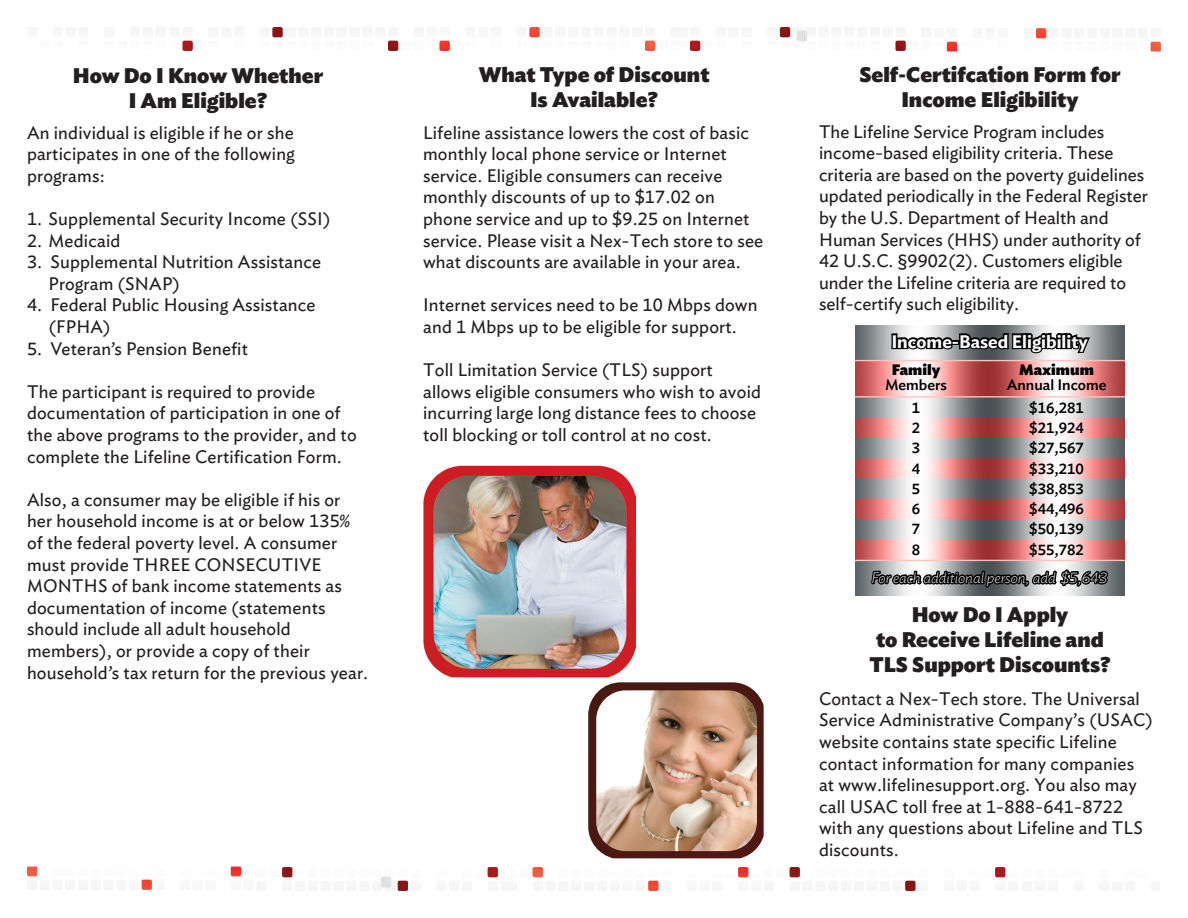
<style>
.page{position:relative;width:1188px;height:918px;background:#fff}
.page>*{position:absolute;margin:0;border:0;box-sizing:border-box;transform-origin:0 0}
.t1{font:900 21px "Ideal Sans";color:#231f20}
.t2{font:18px/21.6px "Ideal Sans";letter-spacing:.01em;color:#231f20}
.t3{font:600 18px "Ideal Sans";color:#fff}
.t4{font:500 15px "Ideal Sans";color:#000}
.t5{font:italic 200 15px "Ideal Sans";color:#fff}
.t6{font:900 15px "Ideal Sans";color:#000}
</style>
<div class="page">
<svg style="left:1036px;top:28px;width:125px;height:23px"></svg>
<svg style="left:105px;top:27px;width:138px;height:24px"></svg>
<svg style="left:60px;top:27px;width:27px;height:1px"></svg>
<svg style="left:529px;top:27px;width:221px;height:24px"></svg>
<svg style="left:261px;top:27px;width:189px;height:24px"></svg>
<svg style="left:768px;top:27px;width:190px;height:24px"></svg>
<svg style="left:27px;top:867px;width:125px;height:23px"></svg>
<svg style="left:995px;top:867px;width:49px;height:24px"></svg>
<svg style="left:487px;top:867px;width:172px;height:24px"></svg>
<svg style="left:738px;top:867px;width:178px;height:24px"></svg>
<svg style="left:230px;top:867px;width:178px;height:24px"></svg>
<svg style="left:588px;top:682px;width:176px;height:176px;background:#6b433e"></svg>
<img style="left:596px;top:690px;width:161px;height:161px">
<img style="left:855px;top:325px;width:270px;height:270px">
<svg style="left:869px;top:331px;width:241px;height:265px"></svg>
<img style="left:423px;top:465px;width:212px;height:212px">
<p class="t1" style="left:73px;top:58px;width:252px">How Do I Know Whether</p>
<p class="t1" style="left:129px;top:83px;width:140px">I Am Eligible?</p>
<p class="t2" style="left:27px;top:120px;width:269px;text-align:justify">An individual is eligible if he or she participates in one of the following programs:</p>
<p class="t2" style="left:27px;top:207px;width:305px">1. Supplemental Security Income (SSI)</p>
<p class="t2" style="left:27px;top:228px;width:95px">2. Medicaid</p>
<p class="t2" style="left:49px;top:250px;width:274px;text-indent:-22px">3. Supplemental Nutrition Assistance<br>Program (SNAP)</p>
<p class="t2" style="left:49px;top:293px;width:269px;text-indent:-22px">4. Federal Public Housing Assistance (FPHA)</p>
<p class="t2" style="left:27px;top:336px;width:223px">5. Veteran’s Pension Benefit</p>
<p class="t2" style="left:27px;top:379px;width:331px">The participant is required to provide documentation of participation in one of the above programs to the provider, and to complete the Lifeline Certification Form.</p>
<p class="t2" style="left:27px;top:487px;width:343px">Also, a consumer may be eligible if his or her household income is at or below 135% of the federal poverty level. A consumer must provide THREE CONSECUTIVE MONTHS of bank income statements as documentation of income (statements should include all adult household members), or provide a copy of their household’s tax return for the previous year.</p>
<p class="t1" style="left:479px;top:58px;width:232px">What Type of Discount</p>
<p class="t1" style="left:530px;top:83px;width:130px">Is Available?</p>
<p class="t2" style="left:423px;top:120px;width:342px">Lifeline assistance lowers the cost of basic monthly local phone service or Internet service. Eligible consumers can receive monthly discounts of up to $17.02 on phone service and up to $9.25 on Internet service. Please visit a Nex-Tech store to see what discounts are available in your area.</p>
<p class="t2" style="left:423px;top:293px;width:336px">Internet services need to be 10 Mbps down and 1 Mbps up to be eligible for support.</p>
<p class="t2" style="left:423px;top:358px;width:339px">Toll Limitation Service (TLS) support allows eligible consumers who wish to avoid incurring large long distance fees to choose toll blocking or toll control at no cost.</p>
<p class="t1" style="left:860px;top:57px;width:262px">Self-Certifcation Form for</p>
<p class="t1" style="left:902px;top:82px;width:178px">Income Eligibility</p>
<p class="t2" style="left:819px;top:119px;width:330px">The Lifeline Service Program includes income-based eligibility criteria. These criteria are based on the poverty guidelines updated periodically in the Federal Register by the U.S. Department of Health and Human Services (HHS) under authority of 42 U.S.C. §9902(2). Customers eligible under the Lifeline criteria are required to self-certify such eligibility.</p>
<p class="t3" style="left:891px;top:327px;width:198px">Income-Based Eligibility</p>
<p class="t6" style="left:892px;top:357px;width:50px">Family</p>
<p class="t4" style="left:885px;top:373px;width:63px">Members</p>
<p class="t4" style="left:912px;top:396px;width:10px">1</p>
<p class="t4" style="left:912px;top:416px;width:10px">2</p>
<p class="t4" style="left:912px;top:437px;width:10px">3</p>
<p class="t4" style="left:912px;top:457px;width:10px">4</p>
<p class="t4" style="left:912px;top:477px;width:10px">5</p>
<p class="t4" style="left:912px;top:497px;width:10px">6</p>
<p class="t4" style="left:912px;top:518px;width:10px">7</p>
<p class="t4" style="left:912px;top:538px;width:10px">8</p>
<p class="t6" style="left:1019px;top:357px;width:76px">Maximum</p>
<p class="t4" style="left:1007px;top:373px;width:101px">Annual Income</p>
<p class="t4" style="left:1029px;top:396px;width:56px">$16,281</p>
<p class="t4" style="left:1029px;top:416px;width:56px">$21,924</p>
<p class="t4" style="left:1029px;top:437px;width:56px">$27,567</p>
<p class="t4" style="left:1029px;top:457px;width:56px">$33,210</p>
<p class="t4" style="left:1029px;top:477px;width:56px">$38,853</p>
<p class="t4" style="left:1029px;top:497px;width:56px">$44,496</p>
<p class="t4" style="left:1029px;top:518px;width:56px">$50,139</p>
<p class="t4" style="left:1029px;top:538px;width:56px">$55,782</p>
<p class="t5" style="left:872px;top:566px;width:237px">For each additional person, add $5,643</p>
<p class="t1" style="left:912px;top:597px;width:158px">How Do I Apply</p>
<p class="t1" style="left:876px;top:623px;width:229px">to Receive Lifeline and</p>
<p class="t1" style="left:869px;top:648px;width:243px">TLS Support Discounts?</p>
<p class="t2" style="left:819px;top:686px;width:336px">Contact a Nex-Tech store. The Universal Service Administrative Company’s (USAC) website contains state specific Lifeline contact information for many companies at www.lifelinesupport.org. You also may call USAC toll free at 1-888-641-8722 with any questions about Lifeline and TLS discounts.</p>
</div>
